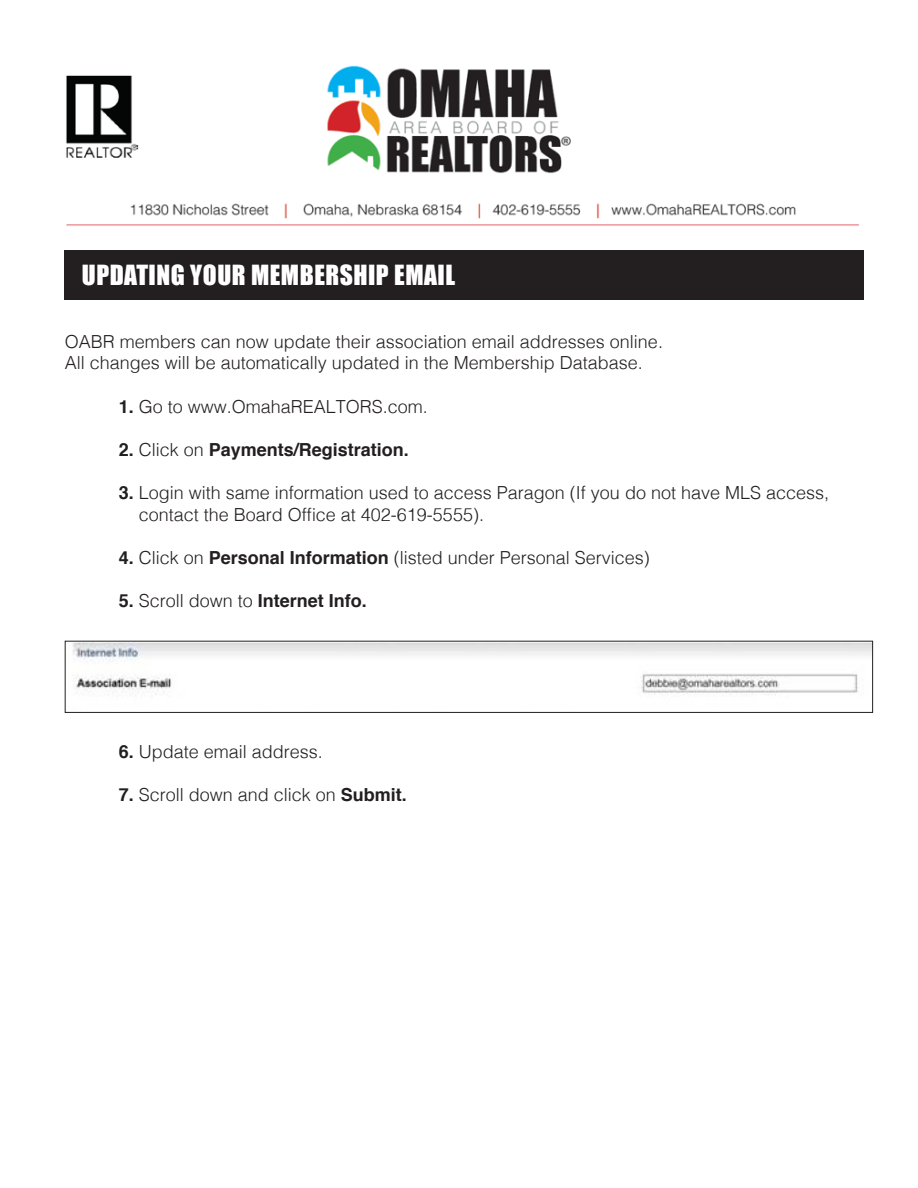
<style>
.page{position:relative;width:918px;height:1188px;background:#fff}
.page>*{position:absolute;margin:0;border:0;box-sizing:border-box;transform-origin:0 0}
.t1{font:25.5px "Impact";letter-spacing:.02em;color:#fff}
.t2{font:300 18px/21.6px "Helvetica";color:#231f20}
.t3{font:700 18px "Helvetica";color:#231f20}
.s1{font-weight:700}
.s2{font-weight:300}
</style>
<div class="page">
<img style="left:66px;top:65px;width:793px;height:161px">
<div style="left:324px;top:175px;width:63px;height:16px;background:#fff"></div>
<div style="left:65px;top:251px;width:799px;height:49px;background:#231f20"></div>
<img style="left:73px;top:643px;width:798px;height:54px">
<div style="left:65px;top:641px;width:808px;height:72px;border:1px solid #231f20"></div>
<p class="t1" style="left:82px;top:255px;width:375px">UPDATING YOUR MEMBERSHIP EMAIL</p>
<p class="t2" style="left:65px;top:329px;width:600px">OABR members can now update their association email addresses online.</p>
<p class="t2" style="left:65px;top:351px;width:580px">All changes will be automatically updated in the Membership Database.</p>
<p class="t2" style="left:119px;top:394px;width:311px"><span class="s1">1.</span> Go to www.OmahaREALTORS.com.</p>
<p class="t3" style="left:119px;top:435px;width:292px">2. <span class="s2">Click on</span> Payments/Registration.</p>
<p class="t2" style="left:139px;top:480px;width:692px;text-indent:-20px"><span class="s1">3.</span> Login with same information used to access Paragon (If you do not have MLS access, contact the Board Office at 402-619-5555).</p>
<p class="t2" style="left:119px;top:545px;width:533px"><span class="s1">4.</span> Click on <span class="s1">Personal Information</span> (listed under Personal Services)</p>
<p class="t3" style="left:119px;top:586px;width:250px">5. <span class="s2">Scroll down to</span> Internet Info.</p>
<p class="t2" style="left:119px;top:740px;width:206px"><span class="s1">6.</span> Update email address.</p>
<p class="t2" style="left:119px;top:783px;width:290px"><span class="s1">7.</span> Scroll down and click on <span class="s1">Submit.</span></p>
</div>
